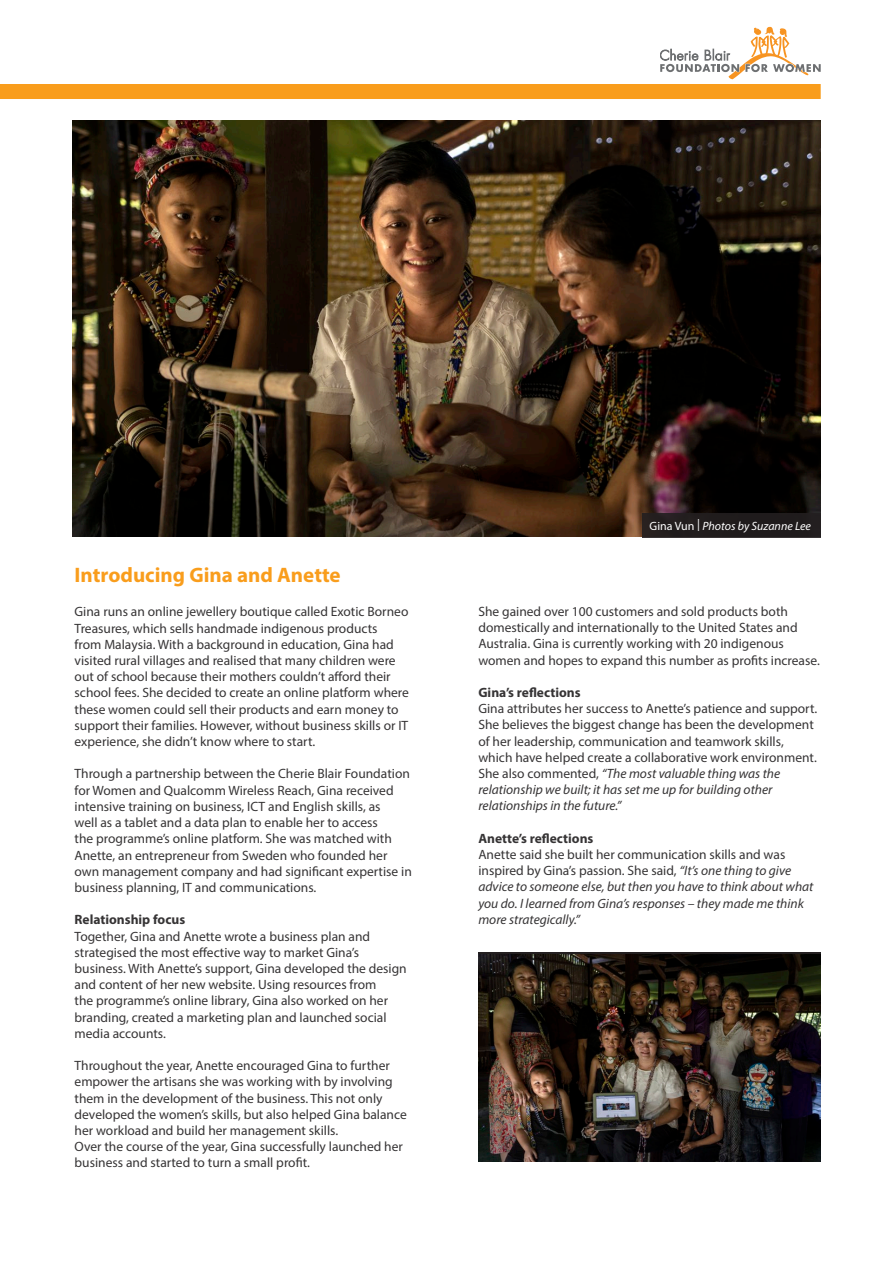
<style>
.page{position:relative;width:893px;height:1263px;background:#fff}
.page>*{position:absolute;margin:0;border:0;box-sizing:border-box;transform-origin:0 0}
.t1{font:700 21px "Myriad Pro";color:#f99d1c}
.t2{font:13.5px/16.2px "Myriad Pro";color:#363435}
.t3{font:italic 13.5px/16.2px "Myriad Pro";color:#363435}
.t4{font:700 13.5px "Myriad Pro";color:#363435}
.t5{font:italic 12px "Myriad Pro";color:#fff}
.s1{font-style:normal}
.s2{font-style:italic}
</style>
<div class="page">
<div style="left:0;top:84px;width:821px;height:15px;background:#f99d1c"></div>
<img style="left:72px;top:120px;width:749px;height:417px">
<img style="left:478px;top:954px;width:343px;height:207px">
<div style="left:642px;top:513px;width:179px;height:24px;background:#231f20"></div>
<svg style="left:660px;top:27px;width:161px;height:52px"></svg>
<h1 class="t1" style="left:75px;top:561px;width:268px">Introducing Gina and Anette</h1>
<p class="t2" style="left:75px;top:604px;width:336px">Gina runs an online jewellery boutique called Exotic Borneo Treasures, which sells handmade indigenous products<br>from Malaysia. With a background in education, Gina had visited rural villages and realised that many children were out of school because their mothers couldn’t afford their school fees. She decided to create an online platform where these women could sell their products and earn money to support their families. However, without business skills or IT experience, she didn’t know where to start.</p>
<p class="t2" style="left:75px;top:766px;width:339px">Through a partnership between the Cherie Blair Foundation for Women and Qualcomm Wireless Reach, Gina received intensive training on business, ICT and English skills, as<br>well as a tablet and a data plan to enable her to access<br>the programme’s online platform. She was matched with Anette, an entrepreneur from Sweden who founded her own management company and had significant expertise in business planning, IT and communications.</p>
<p class="t4" style="left:75px;top:911px;width:112px">Relationship focus</p>
<p class="t2" style="left:75px;top:928px;width:334px">Together, Gina and Anette wrote a business plan and strategised the most effective way to market Gina’s business. With Anette’s support, Gina developed the design and content of her new website. Using resources from<br>the programme’s online library, Gina also worked on her branding, created a marketing plan and launched social media accounts.</p>
<p class="t2" style="left:75px;top:1057px;width:334px">Throughout the year, Anette encouraged Gina to further empower the artisans she was working with by involving them in the development of the business. This not only developed the women’s skills, but also helped Gina balance her workload and build her management skills.<br>Over the course of the year, Gina successfully launched her business and started to turn a small profit.</p>
<p class="t5" style="left:650px;top:518px;width:163px"><span class="s1">Gina Vun |</span> Photos by Suzanne Lee</p>
<p class="t2" style="left:478px;top:603px;width:343px">She gained over 100 customers and sold products both domestically and internationally to the United States and Australia. Gina is currently working with 20 indigenous women and hopes to expand this number as profits increase.</p>
<p class="t4" style="left:478px;top:684px;width:104px">Gina’s reflections</p>
<p class="t2" style="left:478px;top:700px;width:340px">Gina attributes her success to Anette’s patience and support.<br>She believes the biggest change has been the development of her leadership, communication and teamwork skills, which have helped create a collaborative work environment.<br>She also commented, <span class="s2">“The most valuable thing was the relationship we built; it has set me up for building other relationships in the future.”</span></p>
<p class="t4" style="left:478px;top:829px;width:117px">Anette’s reflections</p>
<p class="t3" style="left:478px;top:846px;width:337px"><span class="s1">Anette said she built her communication skills and was inspired by Gina’s passion. She said,</span> “It’s one thing to give advice to someone else, but then you have to think about what you do. I learned from Gina’s responses – they made me think more strategically.”</p>
</div>
